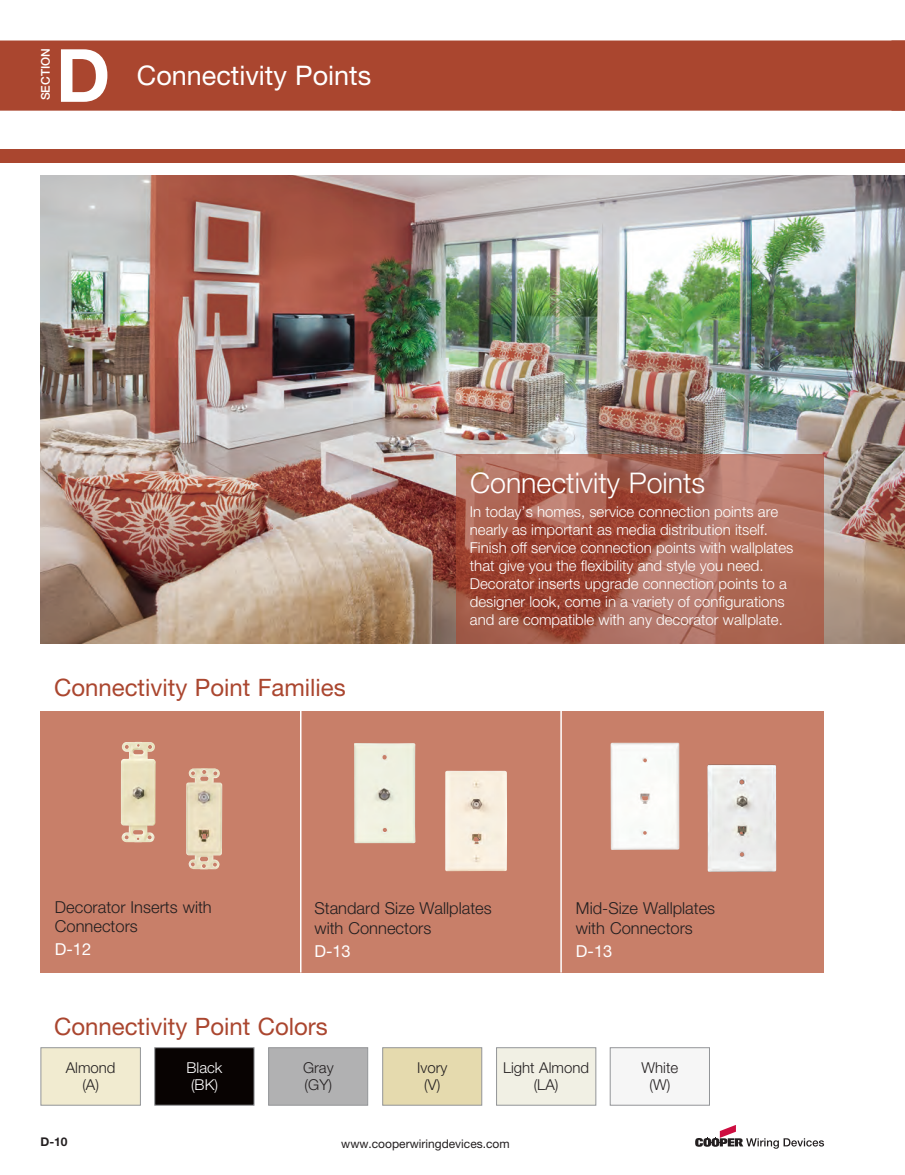
<style>
.page{position:relative;width:905px;height:1175px;background:#fff}
.page>*{position:absolute;margin:0;border:0;box-sizing:border-box;transform-origin:0 0}
.t1{font:700 73.5px "Helvetica Neue LT Pro";color:#fff}
.t2{font:300 28.5px "Helvetica Neue LT Pro";color:#fff}
.t3{font:27px "Helvetica Neue LT Pro";color:#fff}
.t4{font:24px "Helvetica Neue LT Pro";color:#aa462f}
.t5{font:300 16.5px/19.5px "Helvetica Neue LT Pro";color:#231f20}
.t6{font:16.5px "Helvetica Neue LT Pro";color:#fff}
.t7{font:300 15px/18px "Helvetica Neue LT Pro";color:#fff}
.t8{font:300 15px/16.5px "Helvetica Neue LT Pro";color:#231f20;text-align:center}
.t9{font:12px "Helvetica Neue LT Pro";color:#231f20}
.t10{font:500 12px "Helvetica Neue LT Pro";color:#fff}
.t11{font:700 12px "Helvetica Neue LT Pro";color:#231f20}
</style>
<div class="page">
<div style="left:0;top:40px;width:904px;height:71px;background:#aa462f"></div>
<div style="left:0;top:149px;width:904px;height:14px;background:#aa462f"></div>
<svg style="left:695px;top:1125px;width:129px;height:23px"></svg>
<hr style="left:904px;top:176px;width:1px;height:467px;background:#c87f69">
<div style="left:40px;top:711px;width:784px;height:261px;background:#c87f69"></div>
<img style="left:610px;top:742px;width:69px;height:108px">
<img style="left:707px;top:764px;width:69px;height:108px">
<img style="left:40px;top:176px;width:864px;height:467px">
<svg style="left:456px;top:454px;width:368px;height:189px"></svg>
<hr style="left:300px;top:711px;width:1px;height:261px;background:#fff">
<hr style="left:560px;top:711px;width:2px;height:261px;background:#fff">
<div style="left:40px;top:1047px;width:101px;height:58px;background:#f1ebd0;border:1px solid #939598"></div>
<div style="left:154px;top:1047px;width:100px;height:58px;background:#080302;border:1px solid #939598"></div>
<div style="left:268px;top:1047px;width:100px;height:58px;background:#b1b1b2;border:1px solid #939598"></div>
<div style="left:382px;top:1047px;width:100px;height:58px;background:#e5daae;border:1px solid #939598"></div>
<div style="left:496px;top:1047px;width:100px;height:58px;background:#f1f0e4;border:1px solid #939598"></div>
<div style="left:609px;top:1047px;width:100px;height:58px;background:#f6f6f6;border:1px solid #939598"></div>
<img style="left:121px;top:742px;width:35px;height:100px">
<img style="left:186px;top:768px;width:36px;height:101px">
<img style="left:354px;top:743px;width:62px;height:100px">
<img style="left:445px;top:770px;width:62px;height:101px">
<p class="t10" style="left:38px;top:100px;width:54px;rotate:-90deg">SECTION</p>
<h1 class="t1" style="left:56px;top:29px;width:56px">D</h1>
<h3 class="t3" style="left:137px;top:59px;width:236px">Connectivity Points</h3>
<h3 class="t4" style="left:54px;top:672px;width:293px">Connectivity Point Families</h3>
<h2 class="t2" style="left:470px;top:465px;width:237px">Connectivity Points</h2>
<p class="t7" style="left:470px;top:502px;width:325px">In today’s homes, service connection points are nearly as important as media distribution itself.<br>Finish off service connection points with wallplates that give you the flexibility and style you need.<br>Decorator inserts upgrade connection points to a designer look, come in a variety of configurations and are compatible with any decorator wallplate.</p>
<p class="t5" style="left:55px;top:897px;width:158px">Decorator Inserts with<br>Connectors</p>
<p class="t6" style="left:55px;top:939px;width:38px">D-12</p>
<p class="t5" style="left:314px;top:898px;width:179px">Standard Size Wallplates with Connectors</p>
<p class="t6" style="left:314px;top:940px;width:38px">D-13</p>
<p class="t5" style="left:576px;top:898px;width:141px">Mid-Size Wallplates with Connectors</p>
<p class="t6" style="left:576px;top:940px;width:38px">D-13</p>
<h3 class="t4" style="left:54px;top:1012px;width:275px">Connectivity Point Colors</h3>
<p class="t8" style="left:66px;top:1059px;width:51px">Almond (A)</p>
<p class="t7" style="left:187px;top:1059px;width:37px;line-height:16.5px">Black (BK)</p>
<p class="t8" style="left:303px;top:1059px;width:32px;text-align:left">Gray (GY)</p>
<p class="t8" style="left:417px;top:1059px;width:32px">Ivory (V)</p>
<p class="t8" style="left:503px;top:1059px;width:87px">Light Almond (LA)</p>
<p class="t8" style="left:641px;top:1059px;width:38px">White (W)</p>
<p class="t11" style="left:40px;top:1134px;width:29px">D-10</p>
<p class="t9" style="left:341px;top:1136px;width:170px">www.cooperwiringdevices.com</p>
</div>
